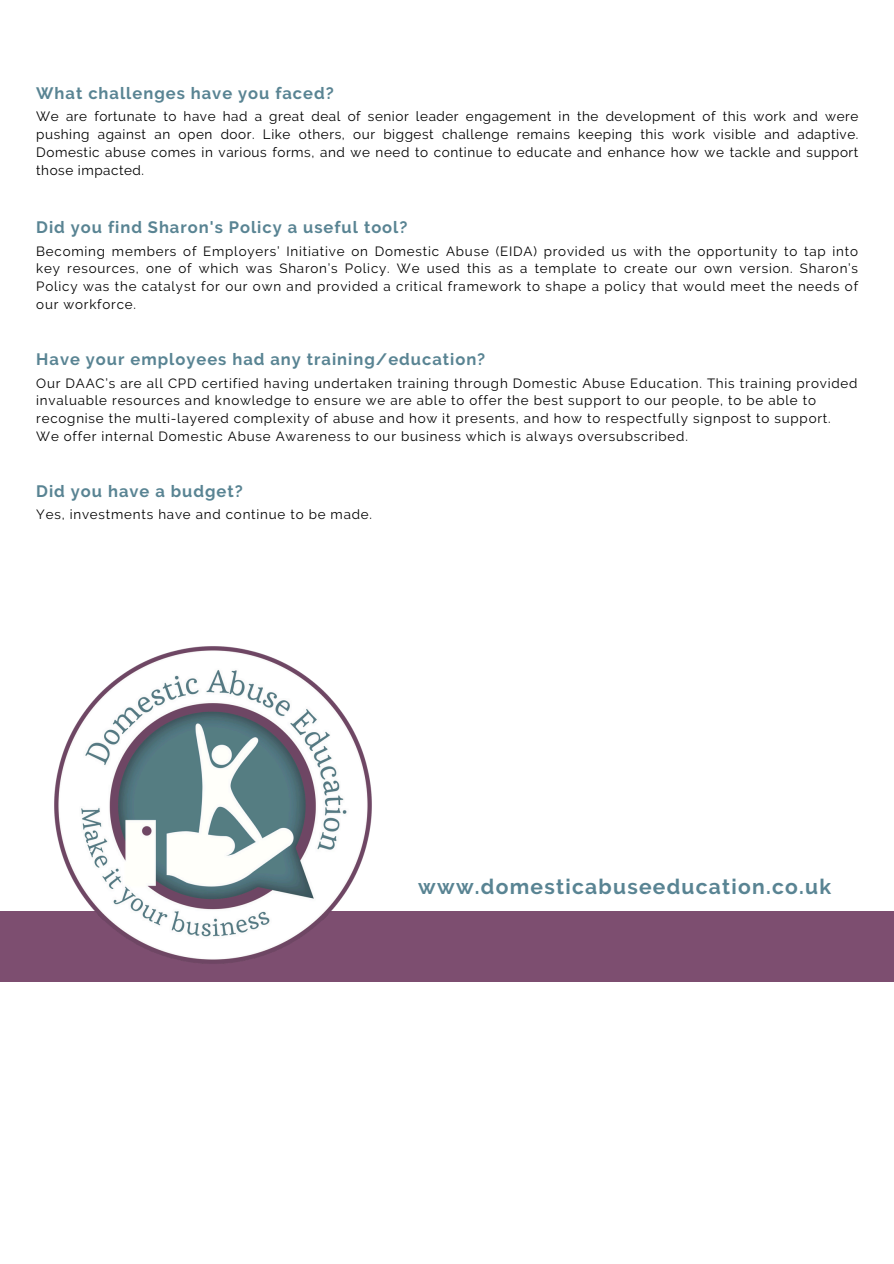
<style>
.page{position:relative;width:894px;height:1264px;background:#fff}
.page>*{position:absolute;margin:0;border:0;box-sizing:border-box;transform-origin:0 0}
.t1{font:700 21px "Raleway";letter-spacing:.06em;color:#598493}
.t2{font:700 16.5px "Raleway";letter-spacing:.06em;color:#598493}
.t3{font:13.5px/18px "Raleway";letter-spacing:.04em;color:#000;text-align:justify}
.t4{font:13.35px/17.9px "Raleway";letter-spacing:.06em;color:#000}
</style>
<div class="page">
<div style="left:0;top:911px;width:893px;height:70px;background:#7d4e70"></div>
<img style="left:54px;top:646px;width:318px;height:318px">
<p class="t2" style="left:36px;top:83px;width:299px">What challenges have you faced?</p>
<p class="t3" style="left:36px;top:108px;width:823px">We are fortunate to have had a great deal of senior leader engagement in the development of this work and were pushing against an open door. Like others, our biggest challenge remains keeping this work visible and adaptive.<br>Domestic abuse comes in various forms, and we need to continue to educate and enhance how we tackle and support those impacted.</p>
<p class="t2" style="left:36px;top:217px;width:373px">Did you find Sharon's Policy a useful tool?</p>
<p class="t4" style="left:36px;top:242px;width:823px;text-align:justify">Becoming members of Employers’ Initiative on Domestic Abuse (EIDA) provided us with the opportunity to tap into key resources, one of which was Sharon’s Policy. We used this as a template to create our own version. Sharon’s Policy was the catalyst for our own and provided a critical framework to shape a policy that would meet the needs of our workforce.</p>
<p class="t2" style="left:36px;top:350px;width:450px">Have your employees had any training/education?</p>
<p class="t4" style="left:36px;top:374px;width:822px">Our DAAC’s are all CPD certified having undertaken training through Domestic Abuse Education. This training provided invaluable resources and knowledge to ensure we are able to offer the best support to our people, to be able to recognise the multi-layered complexity of abuse and how it presents, and how to respectfully signpost to support.<br>We offer internal Domestic Abuse Awareness to our business which is always oversubscribed.</p>
<p class="t2" style="left:36px;top:482px;width:208px">Did you have a budget?</p>
<p class="t4" style="left:36px;top:505px;width:337px">Yes, investments have and continue to be made.</p>
<h1 class="t1" style="left:418px;top:874px;width:414px">www.domesticabuseeducation.co.uk</h1>
</div>
